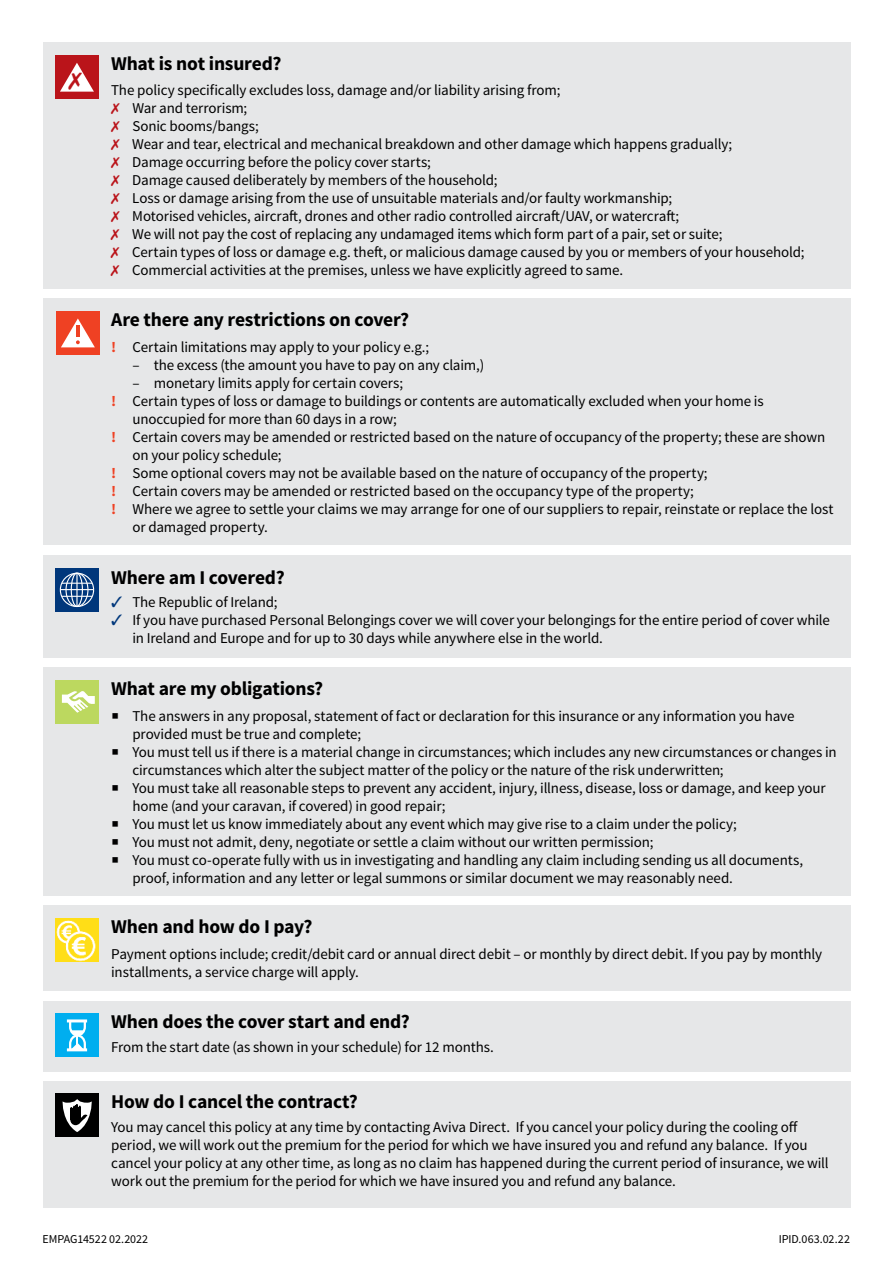
<style>
.page{position:relative;width:893px;height:1263px;background:#fff}
.page>*{position:absolute;margin:0;border:0;box-sizing:border-box;transform-origin:0 0}
.t1{font:700 19.5px "Source Sans Pro";letter-spacing:-.01em;color:#000}
.t2{font:15px/18px "Source Sans Pro";letter-spacing:-.01em;color:#000}
.t3{font:12px "Source Sans Pro";letter-spacing:-.005em;color:#000}
.s1{color:#ba141a}
.s2{font-weight:700;color:#ef4123}
.s3{color:#00377b}
.s4{font-size:27px}
</style>
<div class="page">
<div style="left:43px;top:555px;width:807px;height:102px;background:#e6e7e8"></div>
<svg style="left:55px;top:568px;width:44px;height:43px;background:#194a87"></svg>
<div style="left:60px;top:573px;width:34px;height:34px;border:1px solid #fff;border-radius:50%"></div>
<div style="left:65px;top:573px;width:23px;height:34px;border:1px solid #fff;border-radius:50%"></div>
<div style="left:71px;top:573px;width:12px;height:34px;border:1px solid #fff;border-radius:50%"></div>
<hr style="left:76px;top:573px;width:2px;height:33px;background:#fff">
<hr style="left:60px;top:589px;width:34px;height:1px;background:#fff">
<hr style="left:62px;top:583px;width:30px;height:1px;background:#fff">
<hr style="left:62px;top:596px;width:30px;height:1px;background:#fff">
<div style="left:43px;top:668px;width:807px;height:228px;background:#e6e7e8"></div>
<div style="left:55px;top:680px;width:44px;height:44px;background:#bcd85f"></div>
<svg style="left:62px;top:691px;width:33px;height:22px"></svg>
<div style="left:43px;top:298px;width:807px;height:247px;background:#e6e7e8"></div>
<div style="left:56px;top:311px;width:44px;height:44px;background:#ef4123"></div>
<svg style="left:61px;top:318px;width:34px;height:29px"></svg>
<div style="left:43px;top:43px;width:807px;height:246px;background:#e6e7e8"></div>
<div style="left:55px;top:55px;width:44px;height:44px;background:#ba141a"></div>
<div style="left:43px;top:905px;width:807px;height:85px;background:#e6e7e8"></div>
<img style="left:55px;top:918px;width:44px;height:43px">
<div style="left:43px;top:1081px;width:807px;height:127px;background:#e6e7e8"></div>
<div style="left:55px;top:1094px;width:44px;height:43px;background:#000"></div>
<svg style="left:62px;top:1099px;width:30px;height:33px"></svg>
<div style="left:43px;top:1001px;width:807px;height:70px;background:#e6e7e8"></div>
<div style="left:55px;top:1014px;width:44px;height:43px;background:#00aeef"></div>
<hr style="left:67px;top:1019px;width:20px;height:3px;background:#fff">
<hr style="left:67px;top:1048px;width:20px;height:3px;background:#fff">
<svg style="left:68px;top:1019px;width:19px;height:33px"></svg>
<svg style="left:60px;top:63px;width:34px;height:29px"></svg>
<h1 class="t1" style="left:111px;top:51px;width:172px">What is not insured?</h1>
<p class="t2" style="left:111px;top:81px;width:695px">The policy specifically excludes loss, damage and/or liability arising from;<br><span class="s1">✗</span> War and terrorism;<br><span class="s1">✗</span> Sonic booms/bangs;<br><span class="s1">✗</span> Wear and tear, electrical and mechanical breakdown and other damage which happens gradually;<br><span class="s1">✗</span> Damage occurring before the policy cover starts;<br><span class="s1">✗</span> Damage caused deliberately by members of the household;<br><span class="s1">✗</span> Loss or damage arising from the use of unsuitable materials and/or faulty workmanship;<br><span class="s1">✗</span> Motorised vehicles, aircraft, drones and other radio controlled aircraft/UAV, or watercraft;<br><span class="s1">✗</span> We will not pay the cost of replacing any undamaged items which form part of a pair, set or suite;<br><span class="s1">✗</span> Certain types of loss or damage e.g. theft, or malicious damage caused by you or members of your household; <span class="s1">✗</span> Commercial activities at the premises, unless we have explicitly agreed to same.</p>
<h1 class="t1" style="left:111px;top:307px;width:300px">Are there any restrictions on cover?</h1>
<p class="t2" style="left:111px;top:339px;width:319px"><span class="s2">!</span> Certain limitations may apply to your policy e.g.;</p>
<p class="t2" style="left:132px;top:357px;width:353px">– the excess (the amount you have to pay on any claim,)</p>
<p class="t2" style="left:132px;top:375px;width:272px">– monetary limits apply for certain covers;</p>
<p class="t2" style="left:111px;top:393px;width:654px"><span class="s2">!</span> Certain types of loss or damage to buildings or contents are automatically excluded when your home is</p>
<p class="t2" style="left:132px;top:411px;width:266px">unoccupied for more than 60 days in a row;</p>
<p class="t2" style="left:111px;top:429px;width:716px"><span class="s2">!</span> Certain covers may be amended or restricted based on the nature of occupancy of the property; these are shown</p>
<p class="t2" style="left:132px;top:447px;width:151px">on your policy schedule;</p>
<p class="t2" style="left:111px;top:465px;width:598px"><span class="s2">!</span> Some optional covers may not be available based on the nature of occupancy of the property;</p>
<p class="t2" style="left:111px;top:483px;width:584px"><span class="s2">!</span> Certain covers may be amended or restricted based on the occupancy type of the property;</p>
<p class="t2" style="left:111px;top:501px;width:724px"><span class="s2">!</span> Where we agree to settle your claims we may arrange for one of our suppliers to repair, reinstate or replace the lost</p>
<p class="t2" style="left:132px;top:519px;width:137px">or damaged property.</p>
<h1 class="t1" style="left:111px;top:565px;width:175px">Where am I covered?</h1>
<p class="t2" style="left:111px;top:593px;width:168px"><span class="s3">✓</span> The Republic of Ireland;</p>
<p class="t2" style="left:132px;top:611px;width:699px;text-indent:-21px"><span class="s3">✓</span> If you have purchased Personal Belongings cover we will cover your belongings for the entire period of cover while in Ireland and Europe and for up to 30 days while anywhere else in the world.</p>
<h1 class="t1" style="left:111px;top:676px;width:213px">What are my obligations?</h1>
<p class="t2" style="left:132px;top:707px;width:663px;text-indent:-21px"><span class="s4">■</span> The answers in any proposal, statement of fact or declaration for this insurance or any information you have provided must be true and complete;</p>
<p class="t2" style="left:132px;top:743px;width:706px;text-indent:-21px"><span class="s4">■</span> You must tell us if there is a material change in circumstances; which includes any new circumstances or changes in circumstances which alter the subject matter of the policy or the nature of the risk underwritten;</p>
<p class="t2" style="left:132px;top:779px;width:695px;text-indent:-21px"><span class="s4">■</span> You must take all reasonable steps to prevent any accident, injury, illness, disease, loss or damage, and keep your home (and your caravan, if covered) in good repair;</p>
<p class="t2" style="left:111px;top:815px;width:627px"><span class="s4">■</span> You must let us know immediately about any event which may give rise to a claim under the policy;</p>
<p class="t2" style="left:111px;top:833px;width:544px"><span class="s4">■</span> You must not admit, deny, negotiate or settle a claim without our written permission;</p>
<p class="t2" style="left:132px;top:851px;width:672px;text-indent:-21px"><span class="s4">■</span> You must co-operate fully with us in investigating and handling any claim including sending us all documents, proof, information and any letter or legal summons or similar document we may reasonably need.</p>
<h1 class="t1" style="left:111px;top:914px;width:203px">When and how do I pay?</h1>
<p class="t2" style="left:111px;top:946px;width:712px">Payment options include; credit/debit card or annual direct debit – or monthly by direct debit. If you pay by monthly installments, a service charge will apply.</p>
<h1 class="t1" style="left:111px;top:1009px;width:300px">When does the cover start and end?</h1>
<p class="t2" style="left:111px;top:1039px;width:384px">From the start date (as shown in your schedule) for 12 months.</p>
<h1 class="t1" style="left:111px;top:1089px;width:248px">How do I cancel the contract?</h1>
<p class="t2" style="left:111px;top:1118px;width:719px">You may cancel this policy at any time by contacting Aviva Direct. If you cancel your policy during the cooling off period, we will work out the premium for the period for which we have insured you and refund any balance. If you cancel your policy at any other time, as long as no claim has happened during the current period of insurance, we will work out the premium for the period for which we have insured you and refund any balance.</p>
<p class="t3" style="left:43px;top:1232px;width:107px">EMPAG14522 02.2022</p>
<p class="t3" style="left:779px;top:1232px;width:73px">IPID.063.02.22</p>
</div>
